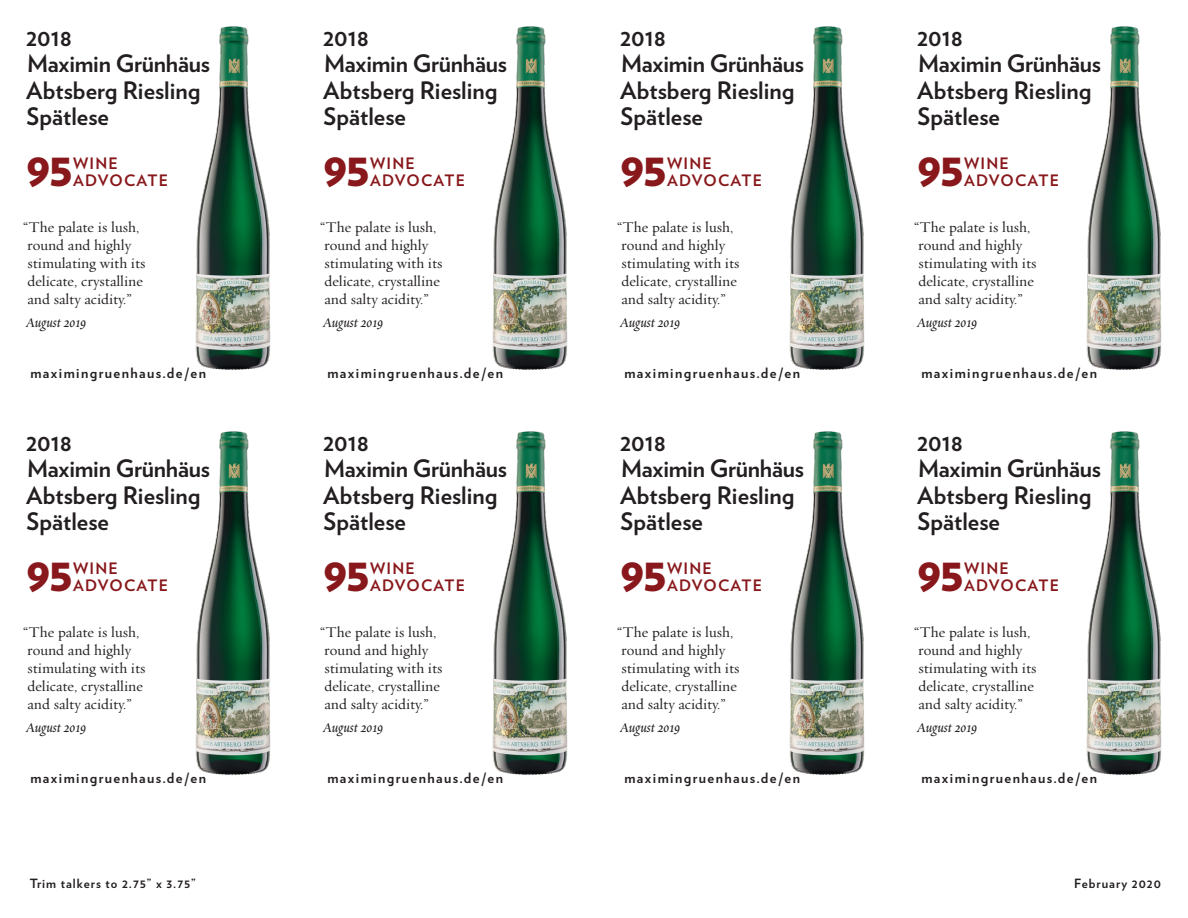
<style>
.page{position:relative;width:1188px;height:918px;background:#fff}
.page>*{position:absolute;margin:0;border:0;box-sizing:border-box;transform-origin:0 0}
.t1{font:900 48px "Verlag";letter-spacing:-.05em;color:#88181b}
.Wine2__smaller{font:700 24px/26.2px "Verlag";color:#231f20}
.t2{font:700 15.75px "Verlag";letter-spacing:.075em;color:#88181b}
.Text-1{font:15px/18px "Requiem Text";color:#231f20}
.Text-1-2{font:italic 15px "Requiem Text";color:#231f20}
.website_URL{font:700 14.25px "Verlag";letter-spacing:.1em;color:#231f20}
.Footer_notes{font:700 12.75px "Verlag";letter-spacing:.075em;color:#231f20}
</style>
<div class="page">
<img style="left:195px;top:26px;width:76px;height:344px">
<img style="left:195px;top:431px;width:76px;height:344px">
<img style="left:492px;top:26px;width:76px;height:344px">
<img style="left:492px;top:431px;width:76px;height:344px">
<img style="left:789px;top:26px;width:76px;height:344px">
<img style="left:789px;top:431px;width:76px;height:344px">
<img style="left:1086px;top:26px;width:76px;height:344px">
<img style="left:1086px;top:431px;width:76px;height:344px">
<p class="Wine2__smaller" style="left:26px;top:23px;width:47px">2018</p>
<p class="Wine2__smaller" style="left:26px;top:49px;width:185px">Maximin Grünhäus<br>Abtsberg Riesling<br>Spätlese</p>
<p class="Wine2__smaller" style="left:323px;top:23px;width:47px">2018</p>
<p class="Wine2__smaller" style="left:323px;top:49px;width:185px">Maximin Grünhäus<br>Abtsberg Riesling<br>Spätlese</p>
<p class="Wine2__smaller" style="left:620px;top:23px;width:47px">2018</p>
<p class="Wine2__smaller" style="left:620px;top:49px;width:185px">Maximin Grünhäus<br>Abtsberg Riesling<br>Spätlese</p>
<p class="Wine2__smaller" style="left:917px;top:23px;width:47px">2018</p>
<p class="Wine2__smaller" style="left:917px;top:49px;width:185px">Maximin Grünhäus<br>Abtsberg Riesling<br>Spätlese</p>
<p class="t1" style="left:26px;top:130px;width:49px">95</p>
<p class="t2" style="left:73px;top:151px;width:46px">WINE</p>
<p class="t2" style="left:73px;top:168px;width:97px">ADVOCATE</p>
<p class="t1" style="left:322px;top:130px;width:49px">95</p>
<p class="t2" style="left:370px;top:151px;width:46px">WINE</p>
<p class="t2" style="left:370px;top:168px;width:97px">ADVOCATE</p>
<p class="t1" style="left:620px;top:130px;width:49px">95</p>
<p class="t2" style="left:667px;top:151px;width:46px">WINE</p>
<p class="t2" style="left:667px;top:168px;width:97px">ADVOCATE</p>
<p class="t1" style="left:916px;top:130px;width:49px">95</p>
<p class="t2" style="left:964px;top:151px;width:46px">WINE</p>
<p class="t2" style="left:964px;top:168px;width:97px">ADVOCATE</p>
<p class="Text-1" style="left:23px;top:218px;width:124px">“The palate is lush, round and highly stimulating with its delicate, crystalline and salty acidity.”</p>
<p class="Text-1-2" style="left:26px;top:313px;width:62px">August 2019</p>
<p class="Text-1" style="left:320px;top:218px;width:124px">“The palate is lush, round and highly stimulating with its delicate, crystalline and salty acidity.”</p>
<p class="Text-1-2" style="left:323px;top:313px;width:62px">August 2019</p>
<p class="Text-1" style="left:617px;top:218px;width:124px">“The palate is lush, round and highly stimulating with its delicate, crystalline and salty acidity.”</p>
<p class="Text-1-2" style="left:620px;top:313px;width:62px">August 2019</p>
<p class="Text-1" style="left:914px;top:218px;width:124px">“The palate is lush, round and highly stimulating with its delicate, crystalline and salty acidity.”</p>
<p class="Text-1-2" style="left:917px;top:313px;width:62px">August 2019</p>
<p class="website_URL" style="left:30px;top:361px;width:177px">maximingruenhaus.de/en</p>
<p class="website_URL" style="left:327px;top:361px;width:177px">maximingruenhaus.de/en</p>
<p class="website_URL" style="left:624px;top:361px;width:177px">maximingruenhaus.de/en</p>
<p class="website_URL" style="left:921px;top:361px;width:177px">maximingruenhaus.de/en</p>
<p class="Wine2__smaller" style="left:26px;top:428px;width:47px">2018</p>
<p class="Wine2__smaller" style="left:26px;top:454px;width:185px">Maximin Grünhäus<br>Abtsberg Riesling<br>Spätlese</p>
<p class="Wine2__smaller" style="left:323px;top:428px;width:47px">2018</p>
<p class="Wine2__smaller" style="left:323px;top:454px;width:185px">Maximin Grünhäus<br>Abtsberg Riesling<br>Spätlese</p>
<p class="Wine2__smaller" style="left:620px;top:428px;width:47px">2018</p>
<p class="Wine2__smaller" style="left:620px;top:454px;width:185px">Maximin Grünhäus<br>Abtsberg Riesling<br>Spätlese</p>
<p class="Wine2__smaller" style="left:917px;top:428px;width:47px">2018</p>
<p class="Wine2__smaller" style="left:917px;top:454px;width:185px">Maximin Grünhäus<br>Abtsberg Riesling<br>Spätlese</p>
<p class="t1" style="left:26px;top:535px;width:49px">95</p>
<p class="t2" style="left:73px;top:556px;width:46px">WINE</p>
<p class="t2" style="left:73px;top:573px;width:97px">ADVOCATE</p>
<p class="t1" style="left:322px;top:535px;width:49px">95</p>
<p class="t2" style="left:370px;top:556px;width:46px">WINE</p>
<p class="t2" style="left:370px;top:573px;width:97px">ADVOCATE</p>
<p class="t1" style="left:620px;top:535px;width:49px">95</p>
<p class="t2" style="left:667px;top:556px;width:46px">WINE</p>
<p class="t2" style="left:667px;top:573px;width:97px">ADVOCATE</p>
<p class="t1" style="left:916px;top:535px;width:49px">95</p>
<p class="t2" style="left:964px;top:556px;width:46px">WINE</p>
<p class="t2" style="left:964px;top:573px;width:97px">ADVOCATE</p>
<p class="Text-1" style="left:23px;top:623px;width:124px">“The palate is lush, round and highly stimulating with its delicate, crystalline and salty acidity.”</p>
<p class="Text-1-2" style="left:26px;top:718px;width:62px">August 2019</p>
<p class="Text-1" style="left:320px;top:623px;width:124px">“The palate is lush, round and highly stimulating with its delicate, crystalline and salty acidity.”</p>
<p class="Text-1-2" style="left:323px;top:718px;width:62px">August 2019</p>
<p class="Text-1" style="left:617px;top:623px;width:124px">“The palate is lush, round and highly stimulating with its delicate, crystalline and salty acidity.”</p>
<p class="Text-1-2" style="left:620px;top:718px;width:62px">August 2019</p>
<p class="Text-1" style="left:914px;top:623px;width:124px">“The palate is lush, round and highly stimulating with its delicate, crystalline and salty acidity.”</p>
<p class="Text-1-2" style="left:917px;top:718px;width:62px">August 2019</p>
<p class="website_URL" style="left:30px;top:766px;width:177px">maximingruenhaus.de/en</p>
<p class="website_URL" style="left:327px;top:766px;width:177px">maximingruenhaus.de/en</p>
<p class="website_URL" style="left:624px;top:766px;width:177px">maximingruenhaus.de/en</p>
<p class="website_URL" style="left:921px;top:766px;width:177px">maximingruenhaus.de/en</p>
<p class="Footer_notes" style="left:30px;top:874px;width:167px">Trim talkers to 2.75” x 3.75”</p>
<p class="Footer_notes" style="left:1074px;top:874px;width:88px">February 2020</p>
</div>
